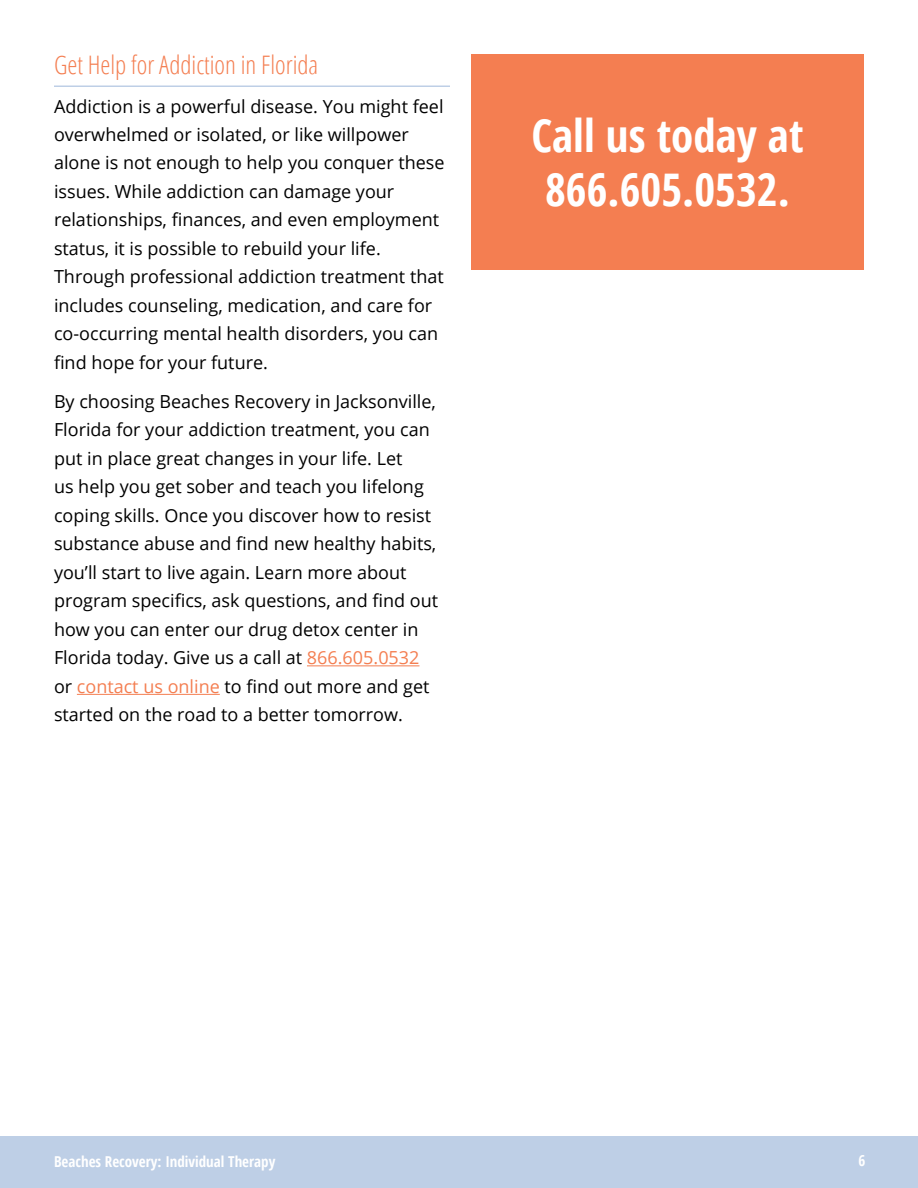
<style>
.page{position:relative;width:918px;height:1188px;background:#fff}
.page>*{position:absolute;margin:0;border:0;box-sizing:border-box;transform-origin:0 0}
.t1{font:700 45px/54px "Open Sans Condensed";color:#fff;text-align:center}
.t2{font:300 condensed 25.5px "Open Sans";color:#f47e51}
.t3{font:18px/28.5px "Open Sans";color:#000}
.t4{font:700 15px "Open Sans Condensed";color:#fff}
.s1{color:#f47e51}
</style>
<div class="page">
<div style="left:471px;top:54px;width:393px;height:215px;background:#f47e51"></div>
<div style="left:0;top:1136px;width:918px;height:52px;background:#becfe6"></div>
<hr style="left:307px;top:665px;width:112px;height:1px;background:#f47e51">
<hr style="left:77px;top:694px;width:143px;height:1px;background:#f47e51">
<hr style="left:54px;top:86px;width:396px;height:1px;background:#becfe6">
<h2 class="t2" style="left:54px;top:47px;width:266px">Get Help for Addiction in Florida</h2>
<p class="t3" style="left:54px;top:91px;width:392px">Addiction is a powerful disease. You might feel overwhelmed or isolated, or like willpower alone is not enough to help you conquer these issues. While addiction can damage your relationships, finances, and even employment status, it is possible to rebuild your life.<br>Through professional addiction treatment that includes counseling, medication, and care for co-occurring mental health disorders, you can find hope for your future.</p>
<p class="t3" style="left:54px;top:387px;width:386px">By choosing Beaches Recovery in Jacksonville, Florida for your addiction treatment, you can put in place great changes in your life. Let<br>us help you get sober and teach you lifelong coping skills. Once you discover how to resist substance abuse and find new healthy habits, you’ll start to live again. Learn more about program specifics, ask questions, and find out how you can enter our drug detox center in Florida today. Give us a call at <span class="s1">866.605.0532 </span>or <span class="s1">contact us online</span> to find out more and get started on the road to a better tomorrow.</p>
<h1 class="t1" style="left:531px;top:107px;width:274px">Call us today at<br>866.605.0532.</h1>
<p class="t4" style="left:54px;top:1152px;width:223px">Beaches Recovery: Individual Therapy</p>
<p class="t4" style="left:859px;top:1150px;width:8px">6</p>
</div>
